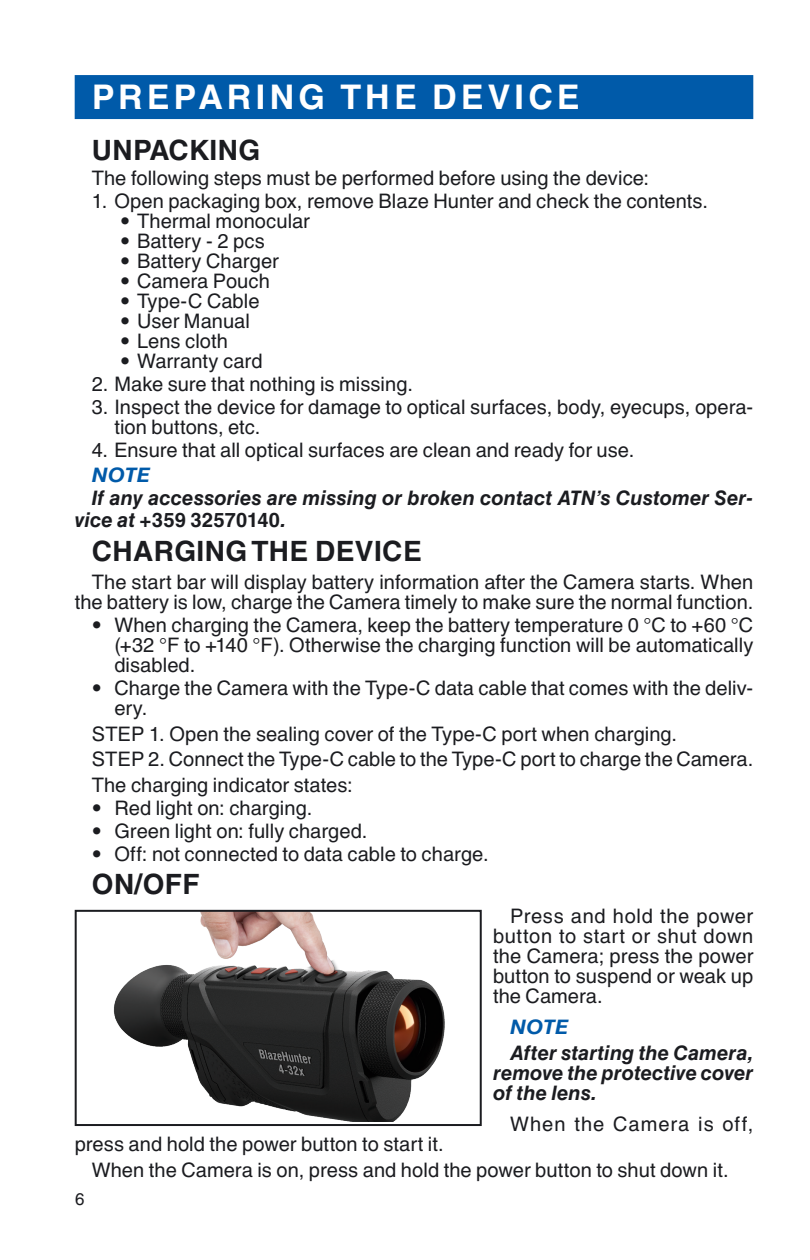
<style>
.page{position:relative;width:810px;height:1260px;background:#fff}
.page>*{position:absolute;margin:0;border:0;box-sizing:border-box;transform-origin:0 0}
.t1{font:700 34px "Helvetica C";letter-spacing:.12em;color:#fff}
.Note_text{font:700 28px "Helvetica C";letter-spacing:.015em;color:#1b1c20}
.Subtitle{font:700 28px "Helvetica C";letter-spacing:.015em;color:#1b1c20}
.Text{font:20px/20px "Helvetica C";letter-spacing:.005em;color:#1b1c20}
.Note_text-2{font:italic 700 20px/20px "Helvetica C";letter-spacing:.01em;color:#1b1c20}
.Text-2{font:20px "Helvetica C";letter-spacing:.055em;color:#1b1c20}
.Note_title{font:italic 700 20px "Helvetica C";color:#005aa9;scale:1.1 1}
.t2{font:17px "Helvetica C";color:#1b1c20}
.s1{font-style:normal}
</style>
<div class="page">
<div style="left:75px;top:75px;width:678px;height:44px;background:#005aa9"></div>
<img style="left:113px;top:913px;width:332px;height:208px">
<div style="left:75px;top:910px;width:407px;height:216px;border:2px solid #1b1c20"></div>
<p class="t1" style="left:92px;top:78px;width:489px">PREPARING THE DEVICE</p>
<p class="Subtitle" style="left:92px;top:134px;width:170px">UNPACKING</p>
<p class="Text" style="left:92px;top:168px;width:559px">The following steps must be performed before using the device:</p>
<p class="Text" style="left:92px;top:191px;width:614px">1. Open packaging box, remove Blaze Hunter and check the contents.</p>
<p class="Text" style="left:120px;top:211px;width:191px">• Thermal monocular</p>
<p class="Text" style="left:120px;top:231px;width:146px">• Battery - 2 pcs</p>
<p class="Text" style="left:120px;top:251px;width:160px">• Battery Charger</p>
<p class="Text" style="left:120px;top:271px;width:151px">• Camera Pouch</p>
<p class="Text" style="left:120px;top:291px;width:141px">• Type-C Cable</p>
<p class="Text" style="left:120px;top:311px;width:131px">• User Manual</p>
<p class="Text" style="left:120px;top:331px;width:109px">• Lens cloth</p>
<p class="Text" style="left:120px;top:351px;width:144px">• Warranty card</p>
<p class="Text" style="left:92px;top:374px;width:319px">2. Make sure that nothing is missing.</p>
<p class="Text" style="left:114px;top:397px;width:640px;text-indent:-23px">3. Inspect the device for damage to optical surfaces, body, eyecups, opera&shy;tion buttons, etc.</p>
<p class="Text" style="left:92px;top:440px;width:541px">4. Ensure that all optical surfaces are clean and ready for use.</p>
<p class="Note_title" style="left:92px;top:464px;width:55px">NOTE</p>
<p class="Note_text-2" style="left:75px;top:487px;width:680px;line-height:22px;text-indent:17px">If any accessories are missing or broken contact ATN’s Customer Ser&shy;vice at <span class="s1">+359 32570140</span>.</p>
<p class="Note_text" style="left:92px;top:535px;width:331px">CHARGING THE DEVICE</p>
<p class="Text" style="left:75px;top:572px;width:680px;text-align:right">The start bar will display battery information after the Camera starts. When the battery is low, charge the Camera timely to make sure the normal function.</p>
<p class="Text" style="left:114px;top:615px;width:640px;text-align:justify;text-indent:-23px">• When charging the Camera, keep the battery temperature 0 °C to +60 °C (+32 °F to +140 °F). Otherwise the charging function will be automatically disabled.</p>
<p class="Text" style="left:114px;top:678px;width:640px;text-indent:-23px">• Charge the Camera with the Type-C data cable that comes with the deliv&shy;ery.</p>
<p class="Text" style="left:92px;top:724px;width:583px">STEP 1. Open the sealing cover of the Type-C port when charging.</p>
<p class="Text" style="left:92px;top:749px;width:659px">STEP 2. Connect the Type-C cable to the Type-C port to charge the Camera.</p>
<p class="Text" style="left:92px;top:775px;width:262px">The charging indicator states:</p>
<p class="Text" style="left:92px;top:798px;width:219px">• Red light on: charging.</p>
<p class="Text" style="left:92px;top:821px;width:274px">• Green light on: fully charged.</p>
<p class="Text" style="left:92px;top:844px;width:395px">• Off: not connected to data cable to charge.</p>
<p class="Note_text" style="left:92px;top:868px;width:109px">ON/OFF</p>
<p class="Text" style="left:493px;top:906px;width:262px;text-align:justify;text-indent:17px">Press and hold the power button to start or shut down the Camera; press the power button to suspend or weak up the Camera.</p>
<p class="Note_title" style="left:510px;top:1016px;width:55px">NOTE</p>
<p class="Note_text-2" style="left:493px;top:1043px;width:262px;text-align:justify;text-indent:17px">After starting the Camera, remove the protective cover of the lens.</p>
<p class="Text-2" style="left:510px;top:1113px;width:245px">When the Camera is off,</p>
<p class="Text" style="left:75px;top:1134px;width:367px">press and hold the power button to start it.</p>
<p class="Text" style="left:92px;top:1160px;width:635px">When the Camera is on, press and hold the power button to shut down it.</p>
<p class="t2" style="left:75px;top:1190px;width:11px">6</p>
</div>
